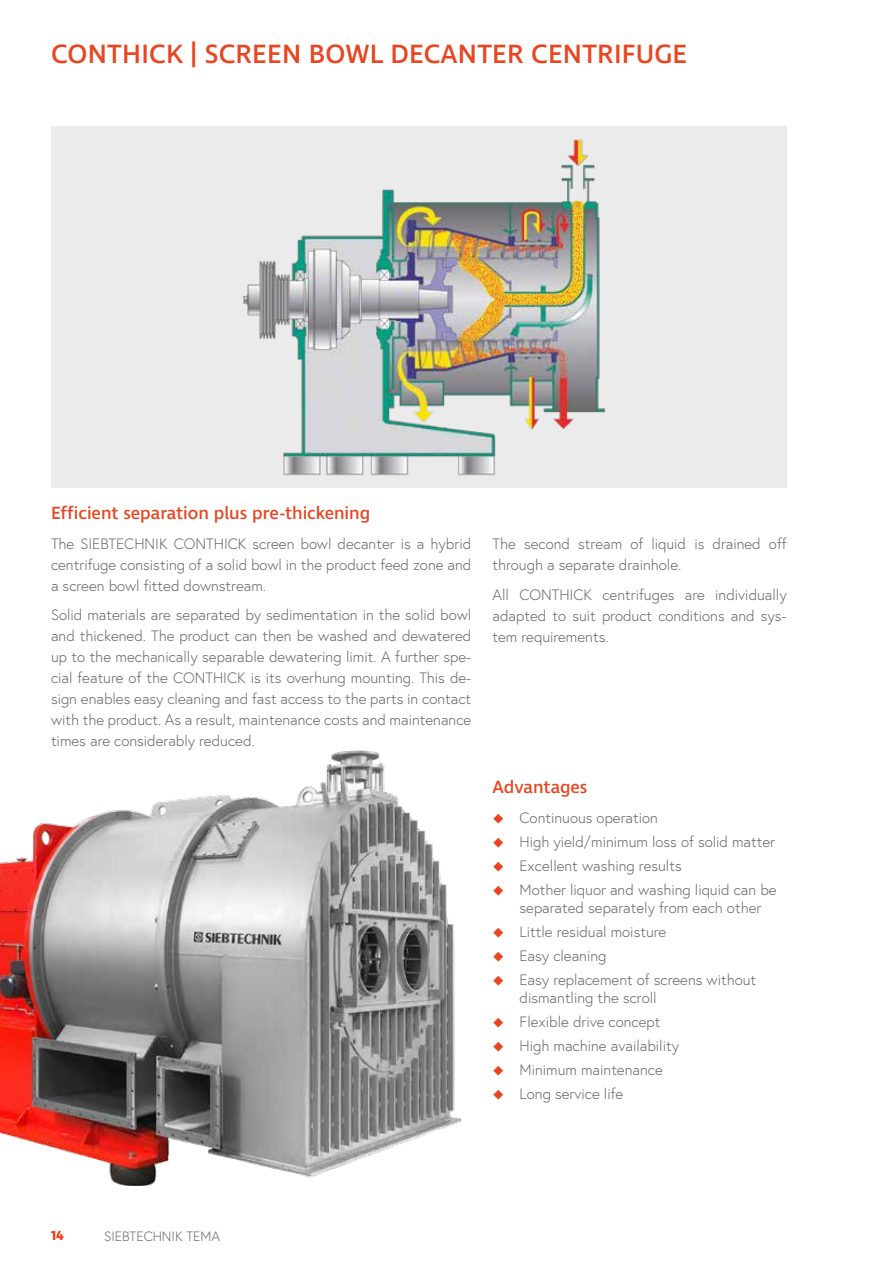
<style>
.page{position:relative;width:893px;height:1263px;background:#fff}
.page>*{position:absolute;margin:0;border:0;box-sizing:border-box;transform-origin:0 0}
.t1{font:500 27px "Ingra";letter-spacing:.01em;color:#e84621}
.t2{font:500 18px "Ingra";letter-spacing:-.005em;color:#e84621}
.t3{font:300 15px/21px "Europa";color:#646363}
.t4{font:300 13.5px "Europa";color:#646363}
.t5{font:700 13.5px "Ingra";color:#e84621}
</style>
<div class="page">
<img style="left:0;top:751px;width:461px;height:435px">
<img style="left:51px;top:126px;width:736px;height:362px">
<h1 class="t1" style="left:51px;top:37px;width:638px">CONTHICK | SCREEN BOWL DECANTER CENTRIFUGE</h1>
<p class="t2" style="left:51px;top:502px;width:321px">Efficient separation plus pre-thickening</p>
<p class="t3" style="left:51px;top:533px;width:422px;text-align:justify">The SIEBTECHNIK CONTHICK screen bowl decanter is a hybrid centrifuge consisting of a solid bowl in the product feed zone and a screen bowl fitted downstream.</p>
<p class="t3" style="left:51px;top:604px;width:422px;text-align:justify">Solid materials are separated by sedimentation in the solid bowl and thickened. The product can then be washed and dewatered up to the mechanically separable dewatering limit. A further spe&shy;cial feature of the CONTHICK is its overhung mounting. This de&shy;sign enables easy cleaning and fast access to the parts in contact with the product. As a result, maintenance costs and maintenance times are considerably reduced.</p>
<p class="t3" style="left:493px;top:533px;width:296px">The second stream of liquid is drained off through a separate drainhole.</p>
<p class="t3" style="left:493px;top:584px;width:296px;text-align:justify">All CONTHICK centrifuges are individually adapted to suit product conditions and sys&shy;tem requirements.</p>
<p class="t2" style="left:493px;top:776px;width:96px">Advantages</p>
<p class="t3" style="left:520px;top:805px;width:259px;line-height:24px">Continuous operation<br>High yield/minimum loss of solid matter<br>Excellent washing results<br>Mother liquor and washing liquid can be</p>
<p class="t3" style="left:520px;top:895px;width:243px;line-height:24px">separated separately from each other<br>Little residual moisture<br>Easy cleaning<br>Easy replacement of screens without</p>
<p class="t3" style="left:520px;top:985px;width:161px;line-height:24px">dismantling the scroll<br>Flexible drive concept<br>High machine availability<br>Minimum maintenance<br>Long service life</p>
<p class="t5" style="left:51px;top:1227px;width:14px">14</p>
<p class="t4" style="left:104px;top:1227px;width:117px">SIEBTECHNIK TEMA</p>
</div>
